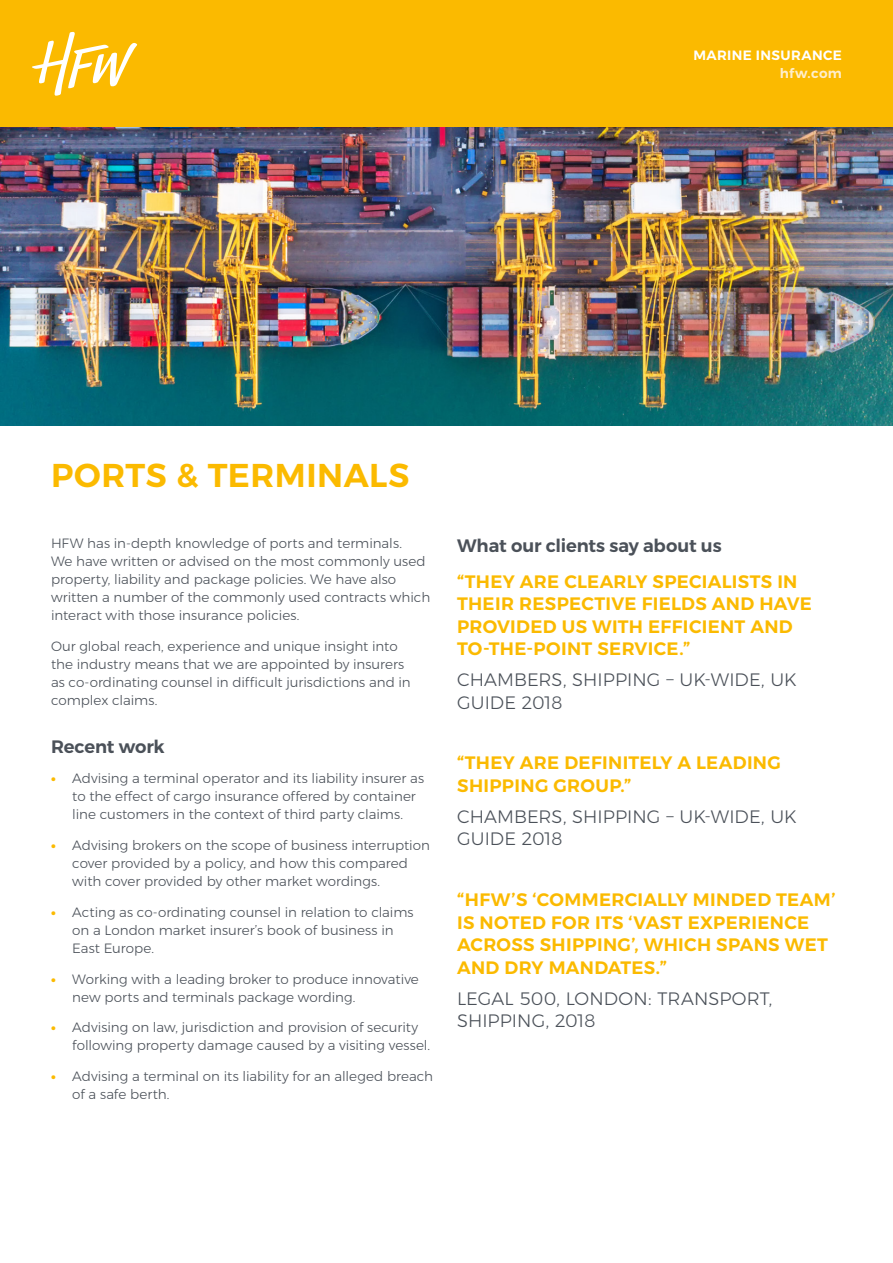
<style>
.page{position:relative;width:893px;height:1263px;background:#fff}
.page>*{position:absolute;margin:0;border:0;box-sizing:border-box;transform-origin:0 0}
.t1{font:600 33px "Montserrat";letter-spacing:.015em;color:#fbba00}
.t2{font:600 18px/22.5px "Montserrat";letter-spacing:.015em;color:#fbba00}
.t3{font:300 18px/22.5px "Montserrat";color:#4b5159}
.t4{font:600 18px "Montserrat";letter-spacing:-.01em;color:#4b5159}
.t5{font:300 13.5px/18px "Montserrat";color:#4b5159}
.t6{font:600 13.5px "Montserrat";letter-spacing:.03em;color:#fff}
.t7{font:600 13.5px "Montserrat";letter-spacing:.025em;color:#fec}
.s1{font-weight:800;color:#fbba00}
</style>
<div class="page">
<div style="left:0;top:0;width:893px;height:128px;background:#fbba00"></div>
<svg style="left:32px;top:32px;width:105px;height:64px"></svg>
<img style="left:0;top:128px;width:893px;height:297px">
<p class="t6" style="left:693px;top:44px;width:150px">MARINE INSURANCE</p>
<p class="t7" style="left:780px;top:62px;width:64px">hfw.com</p>
<h1 class="t1" style="left:51px;top:449px;width:360px">PORTS &amp; TERMINALS</h1>
<p class="t5" style="left:51px;top:534px;width:381px">HFW has in-depth knowledge of ports and terminals.<br>We have written or advised on the most commonly used property, liability and package policies. We have also written a number of the commonly used contracts which interact with those insurance policies.</p>
<p class="t5" style="left:51px;top:637px;width:361px">Our global reach, experience and unique insight into the industry means that we are appointed by insurers as co-ordinating counsel in difficult jurisdictions and in complex claims.</p>
<h2 class="t4" style="left:51px;top:732px;width:115px">Recent work</h2>
<p class="t5" style="left:72px;top:769px;width:353px;text-indent:-21px"><span class="s1">•</span> Advising a terminal operator and its liability insurer as to the effect of cargo insurance offered by container line customers in the context of third party claims.</p>
<p class="t5" style="left:72px;top:836px;width:359px;text-indent:-21px"><span class="s1">•</span> Advising brokers on the scope of business interruption cover provided by a policy, and how this compared with cover provided by other market wordings.</p>
<p class="t5" style="left:72px;top:903px;width:343px;text-indent:-21px"><span class="s1">•</span> Acting as co-ordinating counsel in relation to claims on a London market insurer’s book of business in<br>East Europe.</p>
<p class="t5" style="left:72px;top:970px;width:348px;text-indent:-21px"><span class="s1">•</span> Working with a leading broker to produce innovative new ports and terminals package wording.</p>
<p class="t5" style="left:72px;top:1018px;width:359px;text-indent:-21px"><span class="s1">•</span> Advising on law, jurisdiction and provision of security following property damage caused by a visiting vessel.</p>
<p class="t5" style="left:72px;top:1067px;width:362px;text-indent:-21px"><span class="s1">•</span> Advising a terminal on its liability for an alleged breach of a safe berth.</p>
<h2 class="t4" style="left:457px;top:532px;width:266px">What our clients say about us</h2>
<h2 class="t2" style="left:457px;top:570px;width:356px">“THEY ARE CLEARLY SPECIALISTS IN<br>THEIR RESPECTIVE FIELDS AND HAVE<br>PROVIDED US WITH EFFICIENT AND<br>TO-THE-POINT SERVICE.”</h2>
<h2 class="t3" style="left:457px;top:668px;width:341px">CHAMBERS, SHIPPING – UK-WIDE, UK<br>GUIDE 2018</h2>
<h2 class="t2" style="left:457px;top:752px;width:325px">“THEY ARE DEFINITELY A LEADING<br>SHIPPING GROUP.”</h2>
<h2 class="t3" style="left:457px;top:805px;width:341px">CHAMBERS, SHIPPING – UK-WIDE, UK<br>GUIDE 2018</h2>
<h2 class="t2" style="left:457px;top:888px;width:380px">“HFW’S ‘COMMERCIALLY MINDED TEAM’<br>IS NOTED FOR ITS ‘VAST EXPERIENCE<br>ACROSS SHIPPING’, WHICH SPANS WET<br>AND DRY MANDATES.”</h2>
<h2 class="t3" style="left:457px;top:987px;width:317px">LEGAL 500, LONDON: TRANSPORT,<br>SHIPPING, 2018</h2>
</div>
